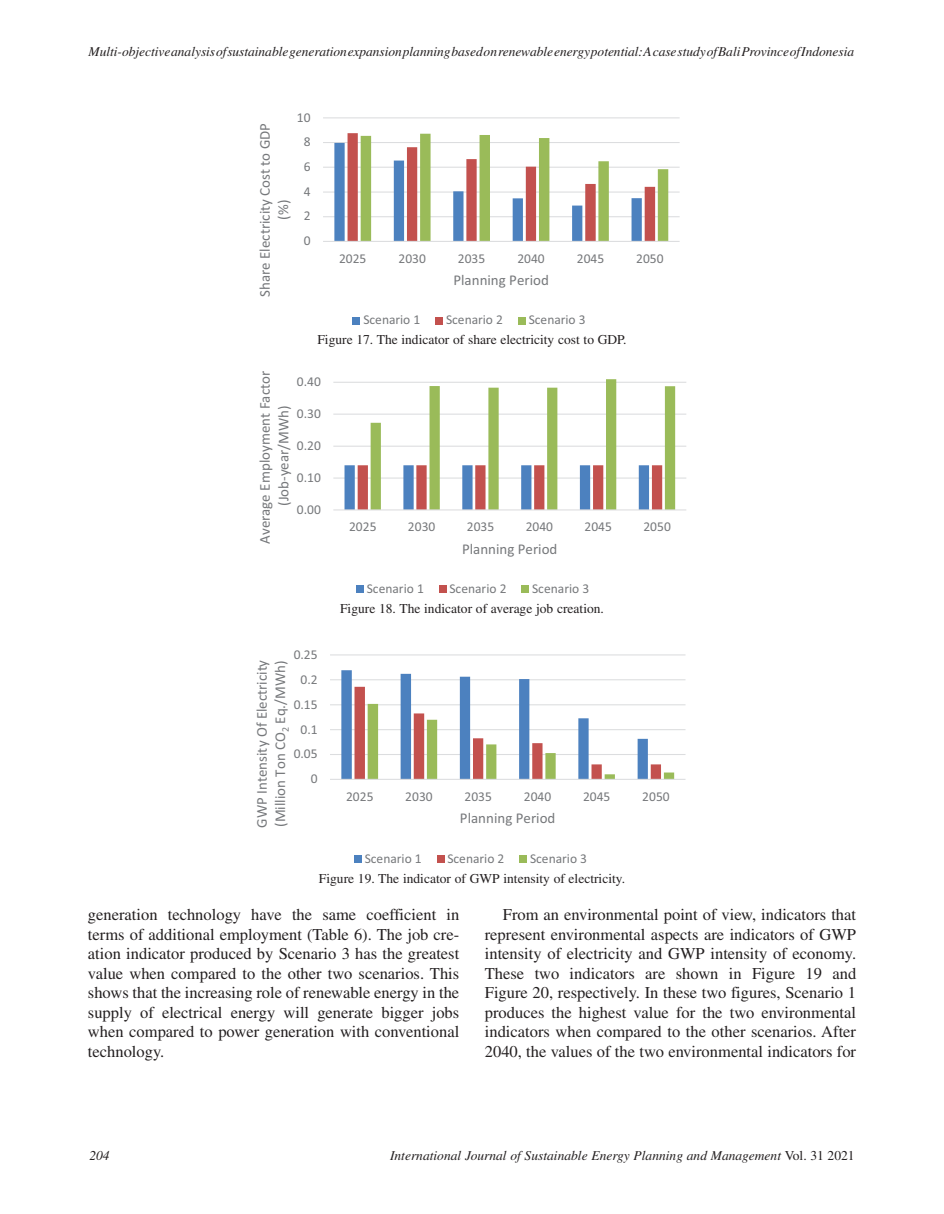
<style>
.page{position:relative;width:944px;height:1214px;background:#fff}
.page>*{position:absolute;margin:0;border:0;box-sizing:border-box;transform-origin:0 0}
.Body{font:16.5px/19.5px "Times";color:#231f20;text-align:justify}
.t1{font:15px/18.5px "Calibri";color:#76787b;text-align:center}
.t2{font:italic 13.5px "Times";letter-spacing:-.005em;color:#231f20}
.t3{font:13.5px "Calibri";color:#76787b}
.t4{font:13.5px "Times";color:#231f20}
.s1{font-style:normal}
</style>
<div class="page">
<hr style="left:323px;top:216px;width:356px;height:1px;background:#dcdddf">
<hr style="left:323px;top:191px;width:356px;height:2px;background:#dcdddf">
<hr style="left:323px;top:167px;width:356px;height:1px;background:#dcdddf">
<hr style="left:323px;top:142px;width:356px;height:1px;background:#dcdddf">
<hr style="left:323px;top:117px;width:356px;height:1px;background:#dcdddf">
<svg style="left:334px;top:133px;width:334px;height:108px"></svg>
<hr style="left:323px;top:241px;width:356px;height:1px;background:#dcdddf">
<div style="left:353px;top:317px;width:7px;height:7px;background:#4c81bf"></div>
<div style="left:435px;top:317px;width:8px;height:7px;background:#c3514e"></div>
<div style="left:518px;top:317px;width:7px;height:7px;background:#9abb59"></div>
<hr style="left:333px;top:477px;width:353px;height:1px;background:#dcdddf">
<hr style="left:333px;top:445px;width:353px;height:2px;background:#dcdddf">
<hr style="left:333px;top:413px;width:353px;height:2px;background:#dcdddf">
<hr style="left:333px;top:382px;width:353px;height:1px;background:#dcdddf">
<svg style="left:344px;top:379px;width:331px;height:130px"></svg>
<hr style="left:333px;top:509px;width:353px;height:1px;background:#dcdddf">
<div style="left:356px;top:585px;width:7px;height:8px;background:#4c81bf"></div>
<div style="left:439px;top:585px;width:7px;height:8px;background:#c3514e"></div>
<div style="left:521px;top:585px;width:8px;height:8px;background:#9abb59"></div>
<hr style="left:330px;top:754px;width:355px;height:1px;background:#dcdddf">
<hr style="left:330px;top:729px;width:355px;height:1px;background:#dcdddf">
<hr style="left:330px;top:704px;width:355px;height:1px;background:#dcdddf">
<hr style="left:330px;top:679px;width:355px;height:1px;background:#dcdddf">
<hr style="left:330px;top:654px;width:355px;height:1px;background:#dcdddf">
<svg style="left:341px;top:670px;width:333px;height:109px"></svg>
<hr style="left:330px;top:779px;width:355px;height:1px;background:#dcdddf">
<div style="left:354px;top:855px;width:7px;height:7px;background:#4c81bf"></div>
<div style="left:437px;top:855px;width:7px;height:7px;background:#c3514e"></div>
<div style="left:519px;top:855px;width:8px;height:7px;background:#9abb59"></div>
<p class="t2" style="left:89px;top:44px;width:767px">Multi-objective analysis of sustainable generation expansion planning based on renewable energy potential: A case study of Bali Province of Indonesia</p>
<p class="t3" style="left:297px;top:109px;width:15px">10</p>
<p class="t1" style="left:256px;top:297px;width:175px;rotate:-90deg">Share Electricity Cost to GDP (%)</p>
<p class="t3" style="left:304px;top:133px;width:8px">8</p>
<p class="t3" style="left:304px;top:158px;width:8px">6</p>
<p class="t3" style="left:304px;top:183px;width:8px">4</p>
<p class="t3" style="left:304px;top:207px;width:8px">2</p>
<p class="t3" style="left:304px;top:232px;width:8px">0</p>
<p class="t3" style="left:339px;top:250px;width:29px">2025</p>
<p class="t3" style="left:398px;top:250px;width:29px">2030</p>
<p class="t3" style="left:458px;top:250px;width:29px">2035</p>
<p class="t3" style="left:517px;top:250px;width:29px">2040</p>
<p class="t3" style="left:577px;top:250px;width:29px">2045</p>
<p class="t3" style="left:636px;top:250px;width:29px">2050</p>
<p class="t1" style="left:453px;top:271px;width:97px">Planning Period</p>
<p class="t3" style="left:363px;top:311px;width:59px">Scenario 1</p>
<p class="t3" style="left:446px;top:311px;width:59px">Scenario 2</p>
<p class="t3" style="left:528px;top:311px;width:59px">Scenario 3</p>
<p class="t4" style="left:317px;top:331px;width:311px">Figure 17. The indicator of share electricity cost to GDP.</p>
<p class="t1" style="left:256px;top:544px;width:174px;rotate:-90deg">Average Employment Factor (Job-year/MWh)</p>
<p class="t3" style="left:297px;top:373px;width:25px">0.40</p>
<p class="t3" style="left:297px;top:405px;width:25px">0.30</p>
<p class="t3" style="left:297px;top:437px;width:25px">0.20</p>
<p class="t3" style="left:297px;top:469px;width:25px">0.10</p>
<p class="t3" style="left:297px;top:501px;width:25px">0.00</p>
<p class="t3" style="left:294px;top:645px;width:25px">0.25</p>
<p class="t1" style="left:252px;top:828px;width:169px;text-align:left;rotate:-90deg">GWP Intensity Of Electricity (Million Ton CO<sub>2</sub> Eq./MWh)</p>
<p class="t3" style="left:300px;top:670px;width:19px">0.2</p>
<p class="t3" style="left:294px;top:695px;width:25px">0.15</p>
<p class="t3" style="left:300px;top:720px;width:19px">0.1</p>
<p class="t3" style="left:294px;top:745px;width:25px">0.05</p>
<p class="t3" style="left:311px;top:770px;width:8px">0</p>
<p class="t3" style="left:349px;top:518px;width:29px">2025</p>
<p class="t3" style="left:408px;top:518px;width:29px">2030</p>
<p class="t3" style="left:467px;top:518px;width:29px">2035</p>
<p class="t3" style="left:525px;top:518px;width:29px">2040</p>
<p class="t3" style="left:584px;top:518px;width:29px">2045</p>
<p class="t3" style="left:643px;top:518px;width:29px">2050</p>
<p class="t1" style="left:462px;top:539px;width:97px">Planning Period</p>
<p class="t3" style="left:367px;top:580px;width:59px">Scenario 1</p>
<p class="t3" style="left:449px;top:580px;width:59px">Scenario 2</p>
<p class="t3" style="left:532px;top:580px;width:58px">Scenario 3</p>
<p class="t4" style="left:340px;top:600px;width:265px">Figure 18. The indicator of average job creation.</p>
<p class="t3" style="left:346px;top:788px;width:29px">2025</p>
<p class="t3" style="left:405px;top:788px;width:29px">2030</p>
<p class="t3" style="left:464px;top:788px;width:29px">2035</p>
<p class="t3" style="left:524px;top:788px;width:29px">2040</p>
<p class="t3" style="left:583px;top:788px;width:29px">2045</p>
<p class="t3" style="left:642px;top:788px;width:29px">2050</p>
<p class="t1" style="left:460px;top:809px;width:97px">Planning Period</p>
<p class="t3" style="left:365px;top:849px;width:59px">Scenario 1</p>
<p class="t3" style="left:447px;top:849px;width:59px">Scenario 2</p>
<p class="t3" style="left:530px;top:849px;width:59px">Scenario 3</p>
<p class="t4" style="left:319px;top:871px;width:308px">Figure 19. The indicator of GWP intensity of electricity.</p>
<p class="Body" style="left:88px;top:904px;width:373px">generation technology have the same coefficient in terms of additional employment (Table 6). The job cre&shy;ation indicator produced by Scenario 3 has the greatest value when compared to the other two scenarios. This shows that the increasing role of renewable energy in the supply of electrical energy will generate bigger jobs when compared to power generation with conventional technology.</p>
<p class="Body" style="left:485px;top:904px;width:373px;text-indent:18px">From an environmental point of view, indicators that represent environmental aspects are indicators of GWP intensity of electricity and GWP intensity of economy.<br>These two indicators are shown in Figure 19 and Figure 20, respectively. In these two figures, Scenario 1 produces the highest value for the two environmental indicators when compared to the other scenarios. After 2040, the values of the two environmental indicators for</p>
<p class="t2" style="left:89px;top:1148px;width:22px">204</p>
<p class="t2" style="left:390px;top:1148px;width:466px">International Journal of Sustainable Energy Planning and Management <span class="s1">Vol. 31 2021</span></p>
</div>
